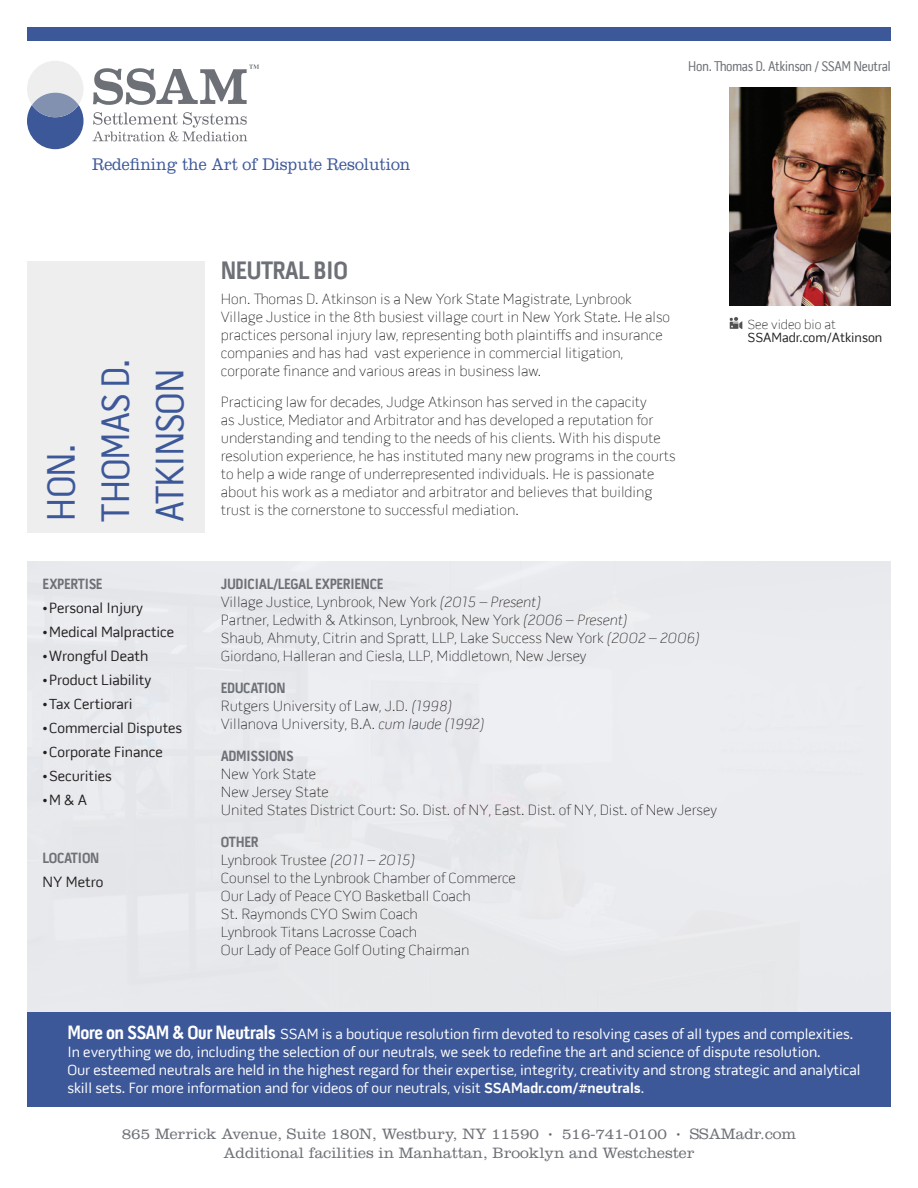
<style>
.page{position:relative;width:918px;height:1188px;background:#fff}
.page>*{position:absolute;margin:0;border:0;box-sizing:border-box;transform-origin:0 0}
.t1{font:40.2px/54.3px "Pill Gothic 300 mg";letter-spacing:-.03em;color:#3d5899}
.t2{font:700 25.5px "Pill Gothic 300 mg";letter-spacing:-.03em;color:#6d7076}
.t3{font:300 17.55px "Clarendon";color:#3d5899;scale:.9 1}
.t4{font:300 15.6px/18.8px "Clarendon";color:#6d7076;text-align:center}
.t5{font:100 15px/18px "Pill Gothic 600 mg";color:#231f20}
.t6{font:15px/18px "Pill Gothic 600 mg";color:#fff}
.t7{font:15px "Pill Gothic 600 mg";color:#231f20}
.t8{font:700 15px "Pill Gothic 300 mg";letter-spacing:-.03em;color:#6d7076}
.t9{font:14.25px "Pill Gothic 300 mg";letter-spacing:-.03em;color:#6d7076}
.t10{font:13.5px "Pill Gothic 600 mg";color:#231f20}
.t11{font:100 13.5px "Pill Gothic 600 mg";color:#231f20}
.s1{font-family:"Clarendon";font-weight:300;font-size:10.5px}
.s2{font-family:"Pill Gothic 600 mg Thin Obq";font-weight:400}
.s3{font-family:"Pill Gothic 300 mg";font-weight:700;font-size:19.5px}
.s4{font-weight:700}
.s5{font-size:7.8px}
</style>
<div class="page">
<div style="left:27px;top:561px;width:864px;height:451px;background:#e9eaed"></div>
<div style="left:27px;top:27px;width:864px;height:13px;background:#3d5899"></div>
<div style="left:27px;top:262px;width:177px;height:271px;background:#eee"></div>
<svg style="left:92px;top:112px;width:155px;height:29px"></svg>
<svg style="left:93px;top:65px;width:166px;height:40px"></svg>
<svg style="left:27px;top:61px;width:57px;height:88px"></svg>
<div style="left:32px;top:93px;width:47px;height:24px;background:#8391b1;border-radius:50%"></div>
<div style="left:27px;top:1012px;width:864px;height:95px;background:#3d5899"></div>
<img style="left:730px;top:88px;width:161px;height:217px">
<svg style="left:729px;top:317px;width:13px;height:12px"></svg>
<p class="t3" style="left:92px;top:154px;width:355px">Redefining the Art of Dispute Resolution</p>
<p class="t9" style="left:688px;top:58px;width:205px">Hon. Thomas D. Atkinson / SSAM Neutral</p>
<h1 class="t1" style="left:34px;top:522px;width:165px;rotate:-90deg">HON.<br>THOMAS D.<br>ATKINSON</h1>
<h2 class="t2" style="left:221px;top:255px;width:129px">NEUTRAL BIO</h2>
<p class="t5" style="left:221px;top:290px;width:451px">Hon. Thomas D. Atkinson is a New York State Magistrate, Lynbrook Village Justice in the 8th busiest village court in New York State. He also practices personal injury law, representing both plaintiffs and insurance companies and has had vast experience in commercial litigation, corporate finance and various areas in business law.</p>
<p class="t5" style="left:221px;top:393px;width:456px">Practicing law for decades, Judge Atkinson has served in the capacity<br>as Justice, Mediator and Arbitrator and has developed a reputation for understanding and tending to the needs of his clients. With his dispute resolution experience, he has instituted many new programs in the courts to help a wide range of underrepresented individuals. He is passionate about his work as a mediator and arbitrator and believes that building trust is the cornerstone to successful mediation.</p>
<p class="t11" style="left:748px;top:316px;width:90px">See video bio at</p>
<p class="t10" style="left:748px;top:330px;width:136px">SSAMadr.com/Atkinson</p>
<p class="t8" style="left:43px;top:575px;width:62px">EXPERTISE</p>
<p class="t7" style="left:43px;top:599px;width:102px"><span class="s1">•</span>Personal Injury</p>
<p class="t7" style="left:43px;top:623px;width:133px"><span class="s1">•</span>Medical Malpractice</p>
<p class="t7" style="left:43px;top:647px;width:107px"><span class="s1">•</span>Wrongful Death</p>
<p class="t7" style="left:43px;top:671px;width:110px"><span class="s1">•</span>Product Liability</p>
<p class="t7" style="left:43px;top:695px;width:91px"><span class="s1">•</span>Tax Certiorari</p>
<p class="t7" style="left:43px;top:719px;width:141px"><span class="s1">•</span>Commercial Disputes</p>
<p class="t7" style="left:43px;top:743px;width:122px"><span class="s1">•</span>Corporate Finance</p>
<p class="t7" style="left:43px;top:767px;width:71px"><span class="s1">•</span>Securities</p>
<p class="t7" style="left:43px;top:791px;width:46px"><span class="s1">•</span>M &amp; A</p>
<p class="t8" style="left:43px;top:849px;width:58px">LOCATION</p>
<p class="t7" style="left:43px;top:873px;width:62px">NY Metro</p>
<p class="t8" style="left:221px;top:575px;width:164px">JUDICIAL/LEGAL EXPERIENCE</p>
<p class="t5" style="left:221px;top:593px;width:480px">Village Justice, Lynbrook, New York <span class="s2">(2015 – Present)<br></span>Partner, Ledwith &amp; Atkinson, Lynbrook, New York <span class="s2">(2006 – Present)<br></span>Shaub, Ahmuty, Citrin and Spratt, LLP, Lake Success New York <span class="s2">(2002 – 2006)<br></span>Giordano, Halleran and Ciesla, LLP, Middletown, New Jersey</p>
<p class="t8" style="left:221px;top:679px;width:66px">EDUCATION</p>
<p class="t5" style="left:221px;top:697px;width:265px">Rutgers University of Law, J.D. <span class="s2">(1998)<br></span>Villanova University, B.A. <span class="s2">cum laude (1992)</span></p>
<p class="t8" style="left:221px;top:747px;width:74px">ADMISSIONS</p>
<p class="t5" style="left:221px;top:766px;width:498px">New York State<br>New Jersey State<br>United States District Court: So. Dist. of NY, East. Dist. of NY, Dist. of New Jersey</p>
<p class="t8" style="left:221px;top:833px;width:39px">OTHER</p>
<p class="t5" style="left:221px;top:852px;width:297px">Lynbrook Trustee <span class="s2">(2011 – 2015)<br></span>Counsel to the Lynbrook Chamber of Commerce Our Lady of Peace CYO Basketball Coach<br>St. Raymonds CYO Swim Coach<br>Lynbrook Titans Lacrosse Coach<br>Our Lady of Peace Golf Outing Chairman</p>
<p class="t6" style="left:67px;top:1025px;width:795px"><span class="s3">More on SSAM &amp; Our Neutrals</span> SSAM is a boutique resolution firm devoted to resolving cases of all types and complexities.<br>In everything we do, including the selection of our neutrals, we seek to redefine the art and science of dispute resolution.<br>Our esteemed neutrals are held in the highest regard for their expertise, integrity, creativity and strong strategic and analytical skill sets. For more information and for videos of our neutrals, visit <span class="s4">SSAMadr.com/#neutrals</span>.</p>
<p class="t4" style="left:122px;top:1125px;width:676px">865 Merrick Avenue, Suite 180N, Westbury, NY 11590 <span class="s5">•</span> 516-741-0100 <span class="s5">•</span> SSAMadr.com<br>Additional facilities in Manhattan, Brooklyn and Westchester</p>
</div>
